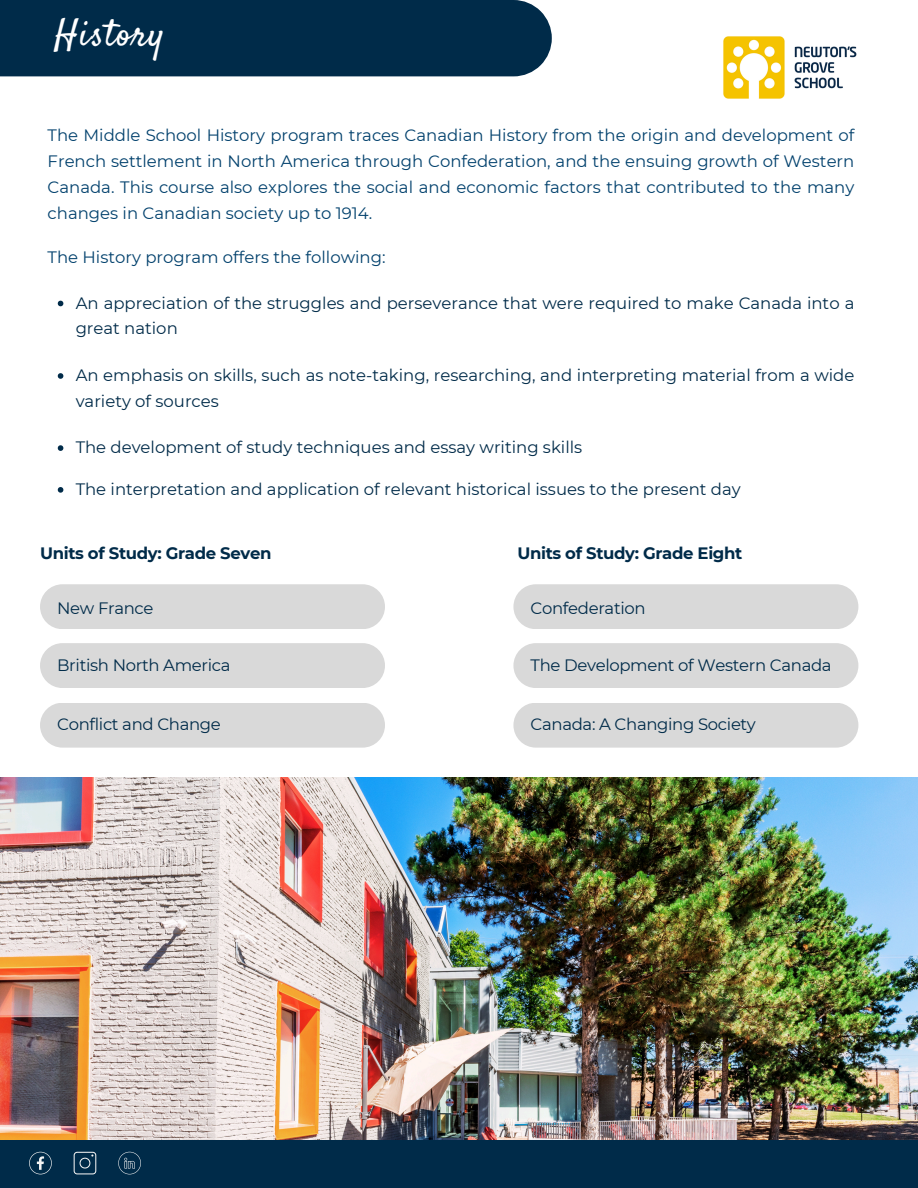
<style>
.page{position:relative;width:918px;height:1188px;background:#fff}
.page>*{position:absolute;margin:0;border:0;box-sizing:border-box;transform-origin:0 0}
.t1{font:37.5px "Satisfy";letter-spacing:.025em;color:#fff}
.t2{font:16.5px/25.8px "Montserrat";color:#002b49}
.t3{font:16.5px/25.8px "Montserrat";color:#02416d;text-align:justify}
.t4{font:16.5px "Montserrat";letter-spacing:-.02em;color:#002b49}
.t5{font:700 16.5px "Montserrat";letter-spacing:-.02em;color:#002b49}
</style>
<div class="page">
<div style="left:0;top:0;width:552px;height:76px;background:#002b49"></div>
<div style="left:0;top:1140px;width:918px;height:48px;background:#002b49"></div>
<svg style="left:29px;top:1152px;width:23px;height:22px"></svg>
<svg style="left:74px;top:1152px;width:22px;height:22px"></svg>
<svg style="left:118px;top:1152px;width:23px;height:22px"></svg>
<img style="left:723px;top:36px;width:134px;height:63px">
<svg style="left:58px;top:301px;width:5px;height:5px"></svg>
<svg style="left:58px;top:373px;width:5px;height:6px"></svg>
<svg style="left:58px;top:445px;width:5px;height:6px"></svg>
<svg style="left:58px;top:487px;width:5px;height:6px"></svg>
<div style="left:40px;top:584px;width:345px;height:45px;background:#d9d9d9;border-radius:22px"></div>
<div style="left:40px;top:643px;width:345px;height:45px;background:#d9d9d9;border-radius:22px"></div>
<div style="left:40px;top:703px;width:345px;height:45px;background:#d9d9d9;border-radius:22px"></div>
<div style="left:513px;top:584px;width:345px;height:45px;background:#d9d9d9;border-radius:22px"></div>
<div style="left:513px;top:643px;width:345px;height:45px;background:#d9d9d9;border-radius:22px"></div>
<div style="left:513px;top:703px;width:345px;height:45px;background:#d9d9d9;border-radius:22px"></div>
<img style="left:0;top:778px;width:918px;height:361px">
<p class="t1" style="left:54px;top:10px;width:111px">History</p>
<p class="t3" style="left:48px;top:122px;width:808px">The Middle School History program traces Canadian History from the origin and development of French settlement in North America through Confederation, and the ensuing growth of Western Canada. This course also explores the social and economic factors that contributed to the many changes in Canadian society up to 1914.</p>
<p class="t3" style="left:48px;top:245px;width:339px">The History program offers the following:</p>
<p class="t2" style="left:76px;top:290px;width:780px">An appreciation of the struggles and perseverance that were required to make Canada into a great nation</p>
<p class="t2" style="left:76px;top:362px;width:780px">An emphasis on skills, such as note-taking, researching, and interpreting material from a wide variety of sources</p>
<p class="t2" style="left:76px;top:434px;width:508px">The development of study techniques and essay writing skills</p>
<p class="t2" style="left:76px;top:476px;width:667px">The interpretation and application of relevant historical issues to the present day</p>
<h2 class="t5" style="left:40px;top:543px;width:233px">Units of Study: Grade Seven</h2>
<h2 class="t4" style="left:57px;top:598px;width:98px">New France</h2>
<p class="t5" style="left:517px;top:543px;width:227px">Units of Study: Grade Eight</p>
<p class="t4" style="left:531px;top:598px;width:117px">Confederation</p>
<p class="t4" style="left:57px;top:655px;width:175px">British North America</p>
<p class="t4" style="left:531px;top:655px;width:303px">The Development of Western Canada</p>
<p class="t4" style="left:57px;top:714px;width:165px">Conflict and Change</p>
<p class="t4" style="left:531px;top:714px;width:227px">Canada: A Changing Society</p>
</div>
